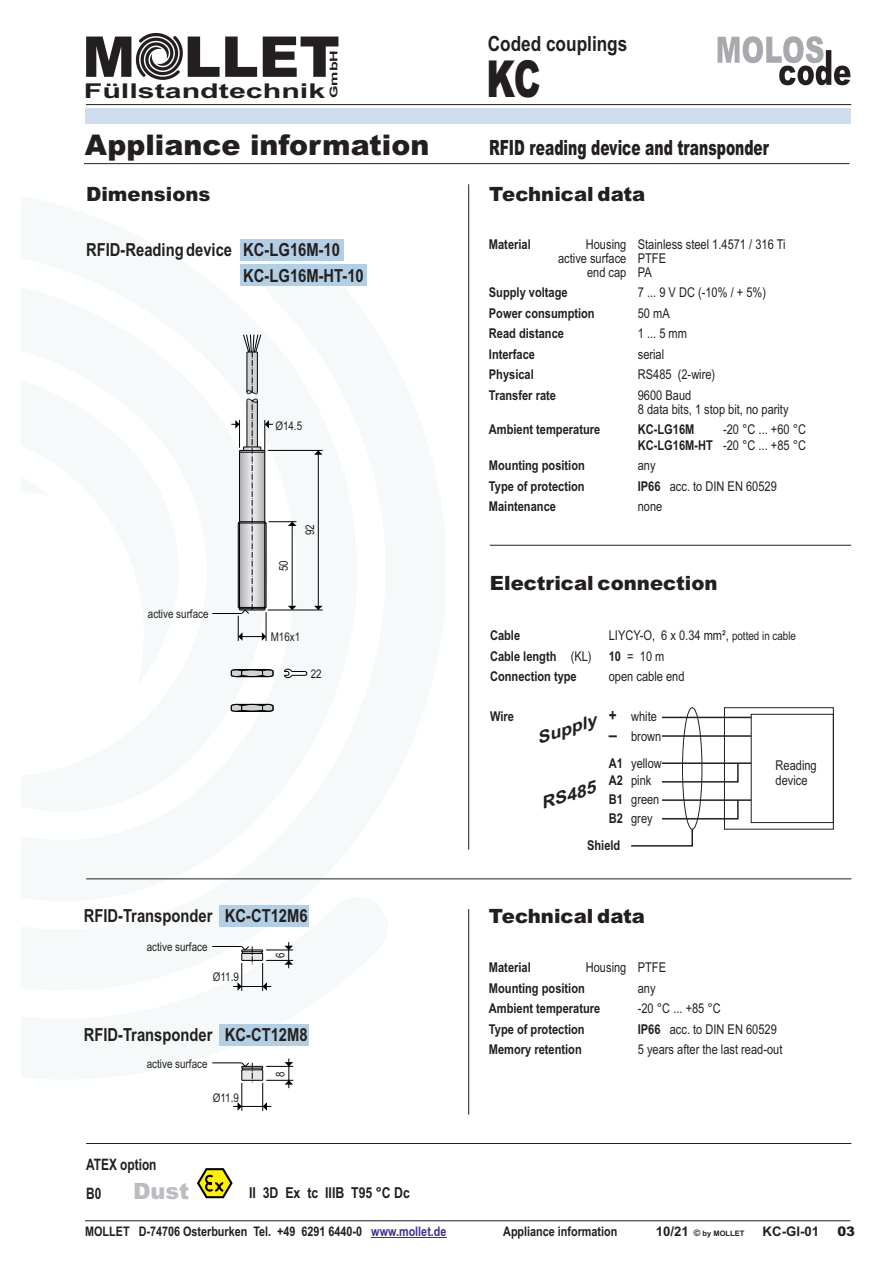
<style>
.page{position:relative;width:893px;height:1263px;background:#fff}
.page>*{position:absolute;margin:0;border:0;box-sizing:border-box;transform-origin:0 0}
.t1{font:900 56.25px "Arial";color:#231f20}
.t2{font:900 51px "Arial";color:#231f20;scale:.68 1}
.t3{font:900 28.5px "Arial";color:#231f20}
.t4{font:900 22.5px "Arial";color:#bcbdc0}
.t5{font:900 21px "Arial";color:#231f20;scale:.66 1}
.t6{font:700 21px "Arial Narrow";color:#231f20}
.t7{font:700 20.4px "Arial";color:#231f20;scale:1.49 1}
.t8{font:900 19.65px "Arial";color:#231f20}
.t9{font:700 18px "Arial Narrow";color:#231f20}
.t10{font:italic 700 16.8px "Arial";color:#231f20;scale:1.1 1}
.t11{font:700 15.75px/29.5px "Arial Narrow";color:#231f20;scale:.92 1}
.t12{font:700 15px "Arial Narrow";color:#231f20}
.t13{font:13.5px/18.9px "Arial Narrow";color:#231f20}
.t14{font:700 13.5px "Arial Narrow";color:#231f20}
.t15{font:700 13.2px "Arial";color:#231f20;scale:.82 1}
.t16{font:700 13.2px "Arial";color:#231f20}
.t17{font:900 13.2px "Arial";color:#231f20}
.t18{font:12px "Arial Narrow";color:#231f20}
.t19{font:700 10.65px "Arial";color:#231f20;scale:1.5 1}
.t20{font:700 7.5px "Arial";color:#231f20}
.s1{font-weight:700}
.s2{font-size:12px}
.s3{font-weight:400}
.s4{font-weight:700;font-size:16.5px}
.s5{font-weight:700;font-size:18px}
.s6{color:#432f92}
.s7{font-size:13.2px}
.s8{font-size:9px}
</style>
<div class="page">
<div style="left:240px;top:239px;width:104px;height:22px;background:#b4cee4"></div>
<div style="left:240px;top:264px;width:127px;height:22px;background:#b4cee4"></div>
<div style="left:219px;top:905px;width:90px;height:21px;background:#b4cee4"></div>
<div style="left:219px;top:1024px;width:90px;height:21px;background:#b4cee4"></div>
<div style="left:86px;top:109px;width:765px;height:15px;background:#cdddeb"></div>
<hr style="left:86px;top:879px;width:765px;height:1px;background:#231f20">
<svg style="left:631px;top:707px;width:203px;height:140px"></svg>
<div style="left:751px;top:714px;width:82px;height:109px;border:1px solid #231f20"></div>
<svg style="left:284px;top:669px;width:23px;height:9px"></svg>
<hr style="left:212px;top:613px;width:30px;height:1px;background:#000002">
<svg style="left:231px;top:669px;width:43px;height:8px"></svg>
<svg style="left:231px;top:704px;width:43px;height:8px"></svg>
<hr style="left:268px;top:610px;width:55px;height:1px;background:#000002">
<hr style="left:318px;top:450px;width:1px;height:160px;background:#000002">
<svg style="left:314px;top:606px;width:8px;height:4px"></svg>
<hr style="left:268px;top:450px;width:55px;height:1px;background:#000002">
<svg style="left:314px;top:450px;width:8px;height:5px"></svg>
<svg style="left:231px;top:334px;width:65px;height:307px"></svg>
<hr style="left:233px;top:986px;width:38px;height:1px;background:#000002">
<svg style="left:237px;top:942px;width:56px;height:49px"></svg>
<hr style="left:212px;top:946px;width:30px;height:1px;background:#000002">
<hr style="left:233px;top:1106px;width:38px;height:1px;background:#000002">
<hr style="left:289px;top:1058px;width:1px;height:30px;background:#000002">
<svg style="left:238px;top:1062px;width:55px;height:49px"></svg>
<hr style="left:212px;top:1063px;width:30px;height:1px;background:#000002">
<hr style="left:86px;top:104px;width:765px;height:1px;background:#231f20">
<svg style="left:136px;top:33px;width:47px;height:47px"></svg>
<svg style="left:717px;top:36px;width:133px;height:49px"></svg>
<hr style="left:85px;top:1220px;width:765px;height:1px;background:#231f20">
<hr style="left:371px;top:1238px;width:76px;height:1px;background:#432f92">
<hr style="left:86px;top:1143px;width:765px;height:1px;background:#231f20">
<hr style="left:468px;top:909px;width:1px;height:206px;background:#231f20">
<hr style="left:468px;top:184px;width:1px;height:666px;background:#231f20">
<svg style="left:197px;top:1168px;width:36px;height:30px"></svg>
<hr style="left:490px;top:545px;width:361px;height:1px;background:#231f20">
<hr style="left:84px;top:163px;width:765px;height:1px;background:#231f20">
<h1 class="t1" style="left:82px;top:37px;width:259px">M LLET</h1>
<h3 class="t7" style="left:84px;top:83px;width:164px">Füllstandtechnik</h3>
<p class="t19" style="left:330px;top:98px;width:34px;rotate:-90deg">GmbH</p>
<h3 class="t3" style="left:85px;top:135px;width:346px">Appliance information</h3>
<h3 class="t6" style="left:488px;top:36px;width:141px">Coded couplings</h3>
<h2 class="t2" style="left:486px;top:61px;width:81px">KC</h2>
<h3 class="t5" style="left:489px;top:140px;width:426px">RFID reading device and transponder</h3>
<h3 class="t8" style="left:86px;top:187px;width:126px">Dimensions</h3>
<h3 class="t8" style="left:489px;top:186px;width:158px">Technical data</h3>
<p class="t14" style="left:489px;top:240px;width:43px">Material</p>
<p class="t13" style="left:586px;top:236px;width:201px">Housing Stainless steel 1.4571 / 316 Ti</p>
<p class="t13" style="left:558px;top:250px;width:109px">active surface PTFE</p>
<p class="t13" style="left:587px;top:264px;width:66px">end cap PA</p>
<p class="t14" style="left:489px;top:288px;width:80px">Supply voltage</p>
<p class="t13" style="left:638px;top:284px;width:130px">7 ... 9 V DC (-10% / + 5%)</p>
<h3 class="t9" style="left:86px;top:242px;width:255px">RFID-Reading device KC-LG16M-10</h3>
<h3 class="t9" style="left:243px;top:269px;width:122px">KC-LG16M-HT-10</h3>
<p class="t14" style="left:489px;top:308px;width:107px">Power consumption</p>
<p class="t13" style="left:638px;top:305px;width:33px">50 mA</p>
<p class="t14" style="left:489px;top:329px;width:77px">Read distance</p>
<p class="t13" style="left:638px;top:325px;width:51px">1 ... 5 mm</p>
<p class="t14" style="left:489px;top:349px;width:48px">Interface</p>
<p class="t13" style="left:638px;top:346px;width:28px">serial</p>
<p class="t14" style="left:489px;top:370px;width:46px">Physical</p>
<p class="t13" style="left:638px;top:367px;width:79px">RS485 (2-wire)</p>
<p class="t14" style="left:489px;top:390px;width:69px">Transfer rate</p>
<p class="t13" style="left:638px;top:387px;width:55px">9600 Baud</p>
<p class="t18" style="left:275px;top:421px;width:28px">Ø14.5</p>
<p class="t18" style="left:148px;top:609px;width:62px">active surface</p>
<p class="t18" style="left:279px;top:571px;width:12px;rotate:-90deg">50</p>
<p class="t18" style="left:306px;top:535px;width:12px;rotate:-90deg">92</p>
<p class="t18" style="left:271px;top:632px;width:31px">M16x1</p>
<p class="t18" style="left:311px;top:669px;width:12px">22</p>
<h3 class="t9" style="left:84px;top:909px;width:225px">RFID-Transponder KC-CT12M6</h3>
<p class="t18" style="left:147px;top:943px;width:62px">active surface</p>
<p class="t18" style="left:276px;top:958px;width:7px;rotate:-90deg">6</p>
<p class="t18" style="left:213px;top:972px;width:28px">Ø11.9</p>
<h3 class="t9" style="left:84px;top:1027px;width:225px">RFID-Transponder KC-CT12M8</h3>
<p class="t18" style="left:147px;top:1059px;width:62px">active surface</p>
<p class="t18" style="left:213px;top:1093px;width:28px">Ø11.9</p>
<p class="t18" style="left:276px;top:1077px;width:7px;rotate:-90deg">8</p>
<p class="t11" style="left:86px;top:1151px;width:78px">ATEX option<br>B0</p>
<h3 class="t4" style="left:133px;top:1183px;width:58px">Dust</h3>
<p class="t12" style="left:249px;top:1187px;width:163px">II 3D Ex tc IIIB T95 °C Dc</p>
<p class="t13" style="left:638px;top:401px;width:152px">8 data bits, 1 stop bit, no parity</p>
<p class="t14" style="left:489px;top:424px;width:113px">Ambient temperature</p>
<p class="t14" style="left:638px;top:424px;width:58px">KC-LG16M</p>
<p class="t13" style="left:723px;top:421px;width:85px">-20 °C ... +60 °C</p>
<p class="t13" style="left:638px;top:437px;width:170px"><span class="s1">KC-LG16M-HT</span> -20 °C ... +85 °C</p>
<p class="t14" style="left:489px;top:460px;width:97px">Mounting position</p>
<p class="t13" style="left:638px;top:457px;width:19px">any</p>
<p class="t14" style="left:489px;top:481px;width:97px">Type of protection</p>
<p class="t13" style="left:638px;top:478px;width:141px"><span class="s1">IP66</span> acc. to DIN EN 60529</p>
<p class="t14" style="left:489px;top:501px;width:69px">Maintenance</p>
<p class="t13" style="left:638px;top:498px;width:26px">none</p>
<h3 class="t8" style="left:490px;top:576px;width:229px">Electrical connection</h3>
<p class="t14" style="left:490px;top:630px;width:32px">Cable</p>
<p class="t13" style="left:609px;top:627px;width:189px">LIYCY-O, 6 x 0.34 mm², <span class="s2">potted in cable</span></p>
<p class="t14" style="left:490px;top:651px;width:103px">Cable length <span class="s3">(KL)</span></p>
<p class="t13" style="left:609px;top:648px;width:57px"><span class="s1">10</span> = 10 m</p>
<p class="t14" style="left:490px;top:671px;width:88px">Connection type</p>
<p class="t13" style="left:609px;top:668px;width:77px">open cable end</p>
<p class="t14" style="left:490px;top:712px;width:25px">Wire</p>
<p class="t13" style="left:609px;top:708px;width:50px"><span class="s4">+</span> white</p>
<p class="t10" style="left:535px;top:732px;width:57px;rotate:-18deg">Supply</p>
<p class="t10" style="left:539px;top:798px;width:53px;rotate:-18deg">RS485</p>
<p class="t13" style="left:609px;top:724px;width:55px;line-height:27px"><span class="s5">–</span> brown<br><span class="s1">A1</span> yellow</p>
<p class="t13" style="left:609px;top:773px;width:44px"><span class="s1">A2</span> pink</p>
<p class="t13" style="left:609px;top:791px;width:52px"><span class="s1">B1</span> green<br><span class="s1">B2</span> grey</p>
<p class="t14" style="left:587px;top:840px;width:35px">Shield</p>
<h3 class="t8" style="left:489px;top:909px;width:158px">Technical data</h3>
<p class="t13" style="left:775px;top:759px;width:43px;line-height:15.3px">Reading device</p>
<p class="t14" style="left:489px;top:963px;width:43px">Material</p>
<p class="t13" style="left:586px;top:959px;width:82px">Housing PTFE</p>
<p class="t14" style="left:489px;top:983px;width:97px">Mounting position</p>
<p class="t13" style="left:638px;top:980px;width:19px">any</p>
<p class="t14" style="left:489px;top:1024px;width:97px">Type of protection</p>
<p class="t13" style="left:638px;top:1021px;width:141px"><span class="s1">IP66</span> acc. to DIN EN 60529</p>
<p class="t14" style="left:489px;top:1045px;width:94px">Memory retention</p>
<p class="t13" style="left:638px;top:1041px;width:146px">5 years after the last read-out</p>
<p class="t14" style="left:489px;top:1004px;width:113px">Ambient temperature</p>
<p class="t13" style="left:638px;top:1000px;width:85px">-20 °C ... +85 °C</p>
<p class="t15" style="left:85px;top:1227px;width:442px">MOLLET D-74706 Osterburken Tel. +49 6291 6440-0 <span class="s6">www.mollet.de</span></p>
<p class="t15" style="left:503px;top:1227px;width:141px">Appliance information</p>
<p class="t20" style="left:656px;top:1230px;width:90px"><span class="s7">10/21</span> <span class="s8">©</span> by MOLLET</p>
<p class="t16" style="left:763px;top:1226px;width:58px">KC-GI-01</p>
<p class="t17" style="left:837px;top:1227px;width:19px">03</p>
</div>
